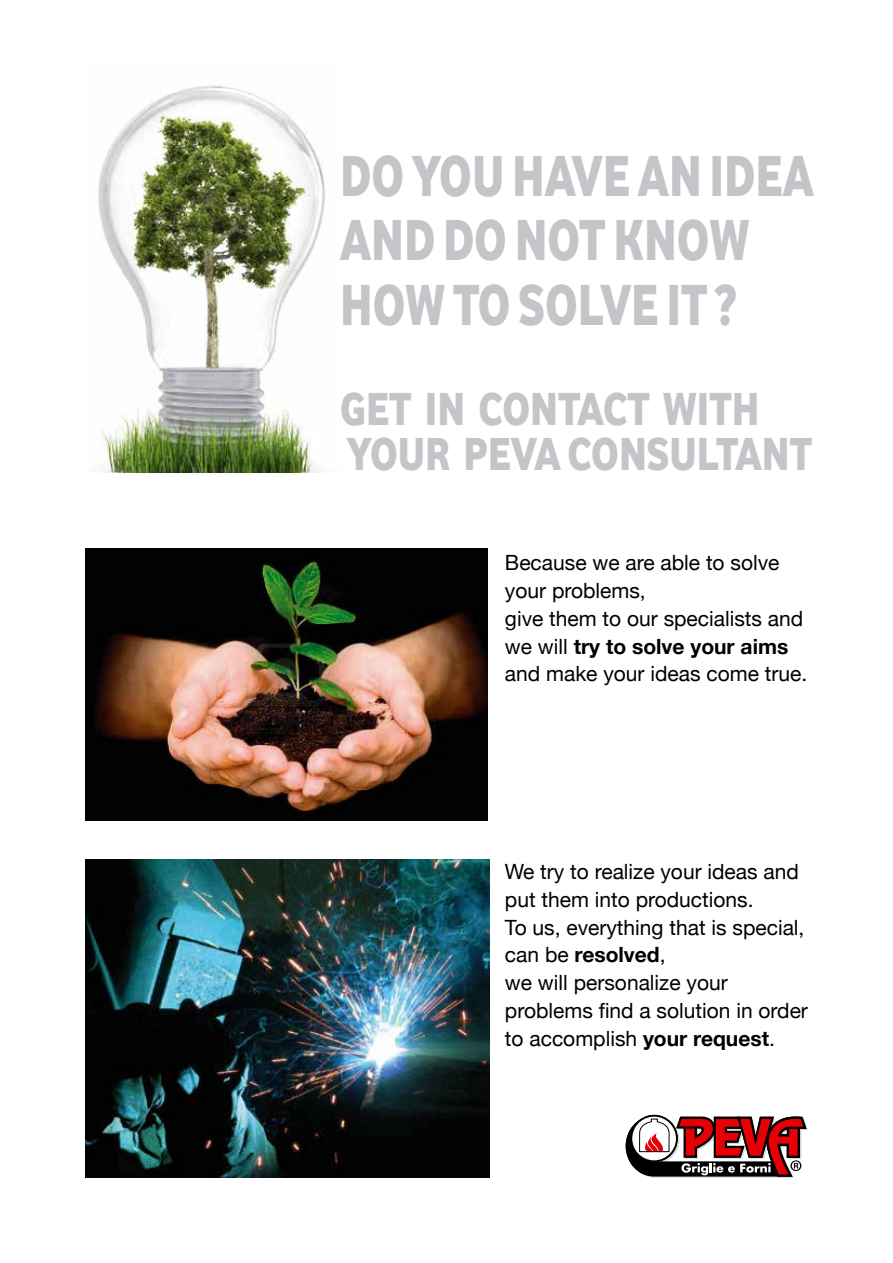
<style>
.page{position:relative;width:893px;height:1263px;background:#fff}
.page>*{position:absolute;margin:0;border:0;box-sizing:border-box;transform-origin:0 0}
.t1{font:700 60px/64.5px "Vodafone Lt";color:#c3c5c8;scale:.81 1}
.t2{font:700 48px/45px "Vodafone Lt";color:#c3c5c8;scale:.86 1}
.t3{font:21px/27.8px "Helvetica Neue";color:#000}
.s1{font-weight:700}
</style>
<div class="page">
<img style="left:98px;top:85px;width:227px;height:387px">
<img style="left:85px;top:859px;width:404px;height:319px">
<img style="left:85px;top:549px;width:403px;height:271px">
<svg style="left:626px;top:1115px;width:182px;height:63px"></svg>
<h1 class="t1" style="left:340px;top:141px;width:249px">DOYOU HAVE</h1>
<h1 class="t1" style="left:340px;top:141px;width:489px;text-indent:298px">AN IDEA<br>ANDDONOTKNOW<br>HOW</h1>
<h1 class="t1" style="left:453px;top:270px;width:116px">TO SOLVE</h1>
<h1 class="t1" style="left:666px;top:270px;width:88px">IT ?</h1>
<h2 class="t2" style="left:340px;top:384px;width:550px">GET IN CONTACT WITH<br>YOUR PEVA CONSULTANT</h2>
<p class="t3" style="left:505px;top:549px;width:304px">Because we are able to solve your problems,<br>give them to our specialists and we will <span class="s1">try to solve your aims </span>and make your ideas come true.</p>
<p class="t3" style="left:505px;top:857px;width:304px">We try to realize your ideas and put them into productions.<br>To us, everything that is special, can be <span class="s1">resolved</span>,<br>we will personalize your problems find a solution in order to accomplish <span class="s1">your request</span>.</p>
</div>
